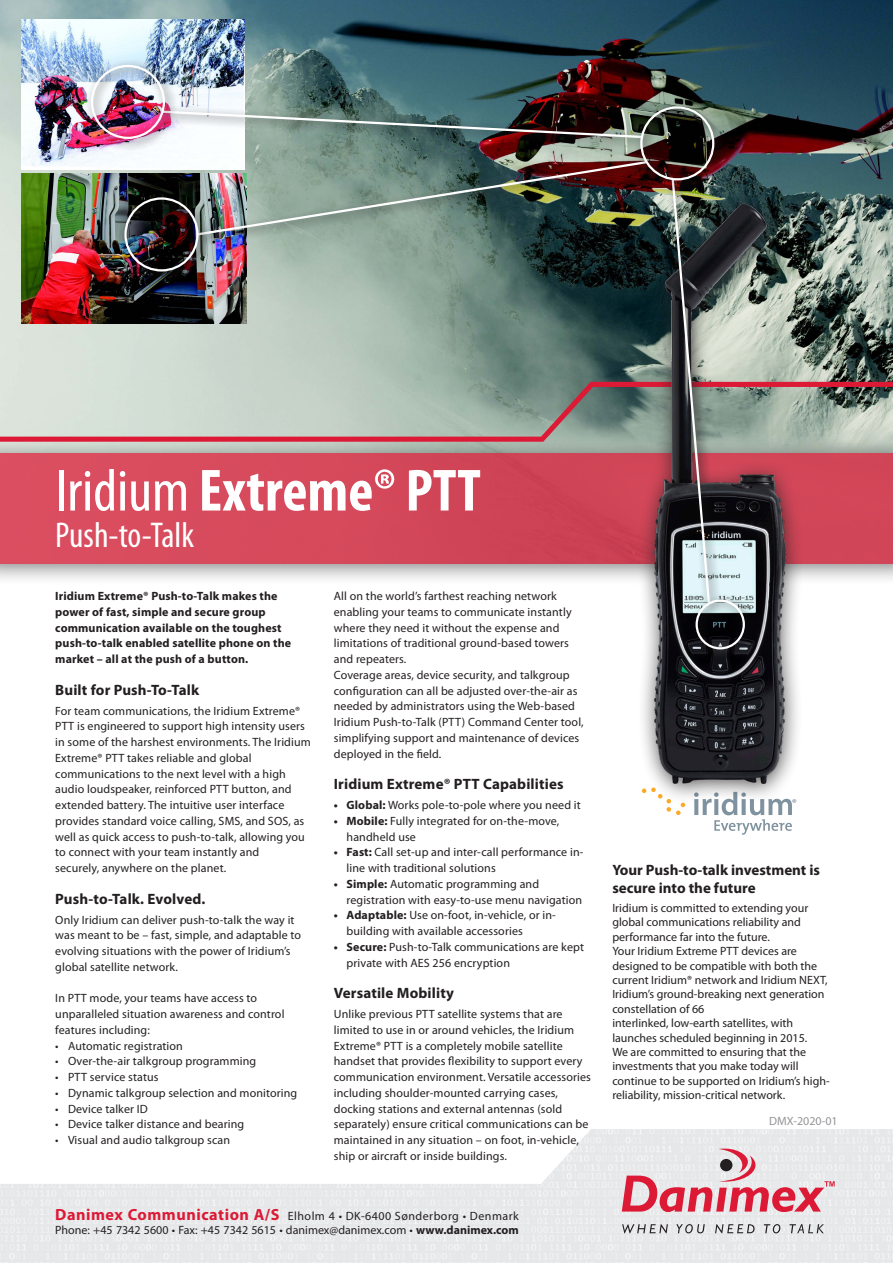
<style>
.page{position:relative;width:893px;height:1263px;background:#fff}
.page>*{position:absolute;margin:0;border:0;box-sizing:border-box;transform-origin:0 0}
.Rubrik_32_33{font:700 condensed 60px "Myriad Pro";color:#fff}
.Rubrik_32_33-2{font:condensed 36px "Myriad Pro";color:#fff}
.Mellembrik_10_12{font:700 15px/18px "Myriad Pro";letter-spacing:.01em;color:#231f20}
.Mellembrik_10_12-2{font:12px/15.8px "Myriad Pro";letter-spacing:.01em;color:#231f20}
.Mellembrik_10_12-3{font:700 12px/15.8px "Myriad Pro";letter-spacing:.01em;color:#231f20}
.t1{font:12px "Myriad Pro";color:#939598}
.s1{font-weight:400}
.s2{font-weight:700}
.s3{font-weight:700;font-size:16.2px;color:#dc1a36}
</style>
<div class="page">
<svg style="left:0;top:1129px;width:893px;height:134px;fill:#eaebec"></svg>
<svg style="left:622px;top:1224px;width:46px;height:9px"></svg>
<svg style="left:676px;top:1224px;width:29px;height:9px"></svg>
<svg style="left:715px;top:1224px;width:40px;height:9px"></svg>
<svg style="left:764px;top:1224px;width:16px;height:9px"></svg>
<svg style="left:789px;top:1224px;width:35px;height:9px"></svg>
<svg style="left:622px;top:1146px;width:213px;height:66px"></svg>
<img style="left:0;top:0;width:893px;height:382px">
<div style="left:0;top:438px;width:893px;height:148px;background:#231f20;opacity:.75"></div>
<div style="left:0;top:453px;width:893px;height:110px;background:#d5495b"></div>
<svg style="left:0;top:382px;width:893px;height:60px"></svg>
<svg style="left:666px;top:804px;width:19px;height:11px"></svg>
<svg style="left:694px;top:804px;width:98px;height:31px"></svg>
<img style="left:21px;top:173px;width:226px;height:151px">
<img style="left:21px;top:19px;width:223px;height:150px">
<div style="left:637px;top:190px;width:167px;height:614px;background:#231f20;opacity:.75"></div>
<img style="left:655px;top:204px;width:131px;height:579px">
<div style="left:156px;top:105px;width:497px;height:45px;background:#231f20;opacity:.75"></div>
<svg style="left:177px;top:109px;width:457px;height:30px"></svg>
<div style="left:191px;top:156px;width:467px;height:91px;background:#231f20;opacity:.75"></div>
<img style="left:194px;top:160px;width:455px;height:77px">
<div style="left:666px;top:173px;width:56px;height:442px;background:#231f20;opacity:.75"></div>
<svg style="left:670px;top:192px;width:41px;height:414px"></svg>
<div style="left:634px;top:100px;width:92px;height:92px;background:#231f20;opacity:.75"></div>
<div style="left:640px;top:106px;width:74px;height:74px;border:2px solid #fff;border-radius:50%"></div>
<div style="left:690px;top:593px;width:66px;height:68px;background:#231f20;opacity:.75"></div>
<div style="left:696px;top:599px;width:49px;height:50px;border:2px solid #fff;border-radius:50%"></div>
<div style="left:85px;top:59px;width:92px;height:92px;background:#231f20;opacity:.75"></div>
<div style="left:91px;top:65px;width:74px;height:74px;border:2px solid #fff;border-radius:50%"></div>
<div style="left:118px;top:191px;width:92px;height:92px;background:#231f20;opacity:.75"></div>
<div style="left:124px;top:197px;width:75px;height:75px;border:2px solid #fff;border-radius:50%"></div>
<p class="Rubrik_32_33" style="left:55px;top:453px;width:427px"><span class="s1">Iridium</span> Extreme® PTT</p>
<p class="Rubrik_32_33-2" style="left:55px;top:514px;width:140px">Push-to-Talk</p>
<p class="Mellembrik_10_12-3" style="left:55px;top:588px;width:237px">Iridium Extreme® Push-to-Talk makes the power of fast, simple and secure group communication available on the toughest push-to-talk enabled satellite phone on the market – all at the push of a button.</p>
<p class="Mellembrik_10_12" style="left:55px;top:680px;width:146px">Built for Push-To-Talk</p>
<p class="Mellembrik_10_12-2" style="left:55px;top:702px;width:257px">For team communications, the Iridium Extreme®<br>PTT is engineered to support high intensity users in some of the harshest environments. The Iridium</p>
<p class="Mellembrik_10_12-2" style="left:55px;top:750px;width:251px">Extreme® PTT takes reliable and global communications to the next level with a high audio loudspeaker, reinforced PTT button, and extended battery. The intuitive user interface provides standard voice calling, SMS, and SOS, as well as quick access to push-to-talk, allowing you to connect with your team instantly and</p>
<p class="Mellembrik_10_12-2" style="left:55px;top:860px;width:172px">securely, anywhere on the planet.</p>
<p class="Mellembrik_10_12" style="left:55px;top:889px;width:152px">Push-to-Talk. Evolved.</p>
<p class="Mellembrik_10_12-2" style="left:55px;top:911px;width:247px">Only Iridium can deliver push-to-talk the way it was meant to be – fast, simple, and adaptable to evolving situations with the power of Iridium’s global satellite network.</p>
<p class="Mellembrik_10_12-2" style="left:55px;top:990px;width:231px">In PTT mode, your teams have access to unparalleled situation awareness and control</p>
<p class="Mellembrik_10_12-2" style="left:55px;top:1022px;width:96px">features including:</p>
<p class="Mellembrik_10_12-2" style="left:55px;top:1037px;width:129px">• Automatic registration</p>
<p class="Mellembrik_10_12-2" style="left:55px;top:1053px;width:203px">• Over-the-air talkgroup programming</p>
<p class="Mellembrik_10_12-2" style="left:55px;top:1069px;width:105px">• PTT service status</p>
<p class="Mellembrik_10_12-2" style="left:55px;top:1085px;width:244px">• Dynamic talkgroup selection and monitoring</p>
<p class="Mellembrik_10_12-2" style="left:55px;top:1100px;width:94px">• Device talker ID</p>
<p class="Mellembrik_10_12-2" style="left:55px;top:1116px;width:191px">• Device talker distance and bearing</p>
<p class="Mellembrik_10_12-2" style="left:55px;top:1132px;width:176px">• Visual and audio talkgroup scan</p>
<p class="Mellembrik_10_12-2" style="left:334px;top:588px;width:224px">All on the world’s farthest reaching network</p>
<p class="Mellembrik_10_12-2" style="left:334px;top:604px;width:239px">enabling your teams to communicate instantly</p>
<p class="Mellembrik_10_12-2" style="left:334px;top:619px;width:227px">where they need it without the expense and</p>
<p class="Mellembrik_10_12-2" style="left:334px;top:635px;width:237px">limitations of traditional ground-based towers</p>
<p class="Mellembrik_10_12-2" style="left:334px;top:651px;width:74px">and repeaters.</p>
<p class="Mellembrik_10_12-2" style="left:334px;top:667px;width:237px">Coverage areas, device security, and talkgroup</p>
<p class="Mellembrik_10_12-2" style="left:334px;top:682px;width:251px">configuration can all be adjusted over-the-air as needed by administrators using the Web-based Iridium Push-to-Talk (PTT) Command Center tool, simplifying support and maintenance of devices deployed in the field.</p>
<p class="Mellembrik_10_12" style="left:334px;top:774px;width:231px">Iridium Extreme® PTT Capabilities</p>
<p class="Mellembrik_10_12-2" style="left:334px;top:797px;width:248px"><span class="s2">• Global:</span> Works pole-to-pole where you need it</p>
<p class="Mellembrik_10_12-2" style="left:347px;top:813px;width:214px;text-indent:-13px"><span class="s2">• Mobile:</span> Fully integrated for on-the-move, handheld use</p>
<p class="Mellembrik_10_12-2" style="left:347px;top:844px;width:238px;text-indent:-13px"><span class="s2">• Fast:</span> Call set-up and inter-call performance in&shy;line with traditional solutions</p>
<p class="Mellembrik_10_12-2" style="left:347px;top:876px;width:237px;text-indent:-13px"><span class="s2">• Simple:</span> Automatic programming and registration with easy-to-use menu navigation</p>
<p class="Mellembrik_10_12-2" style="left:347px;top:907px;width:211px;text-indent:-13px"><span class="s2">• Adaptable:</span> Use on-foot, in-vehicle, or in&shy;building with available accessories</p>
<p class="Mellembrik_10_12-2" style="left:347px;top:939px;width:239px;text-indent:-13px"><span class="s2">• Secure:</span> Push-to-Talk communications are kept private with AES 256 encryption</p>
<p class="Mellembrik_10_12" style="left:334px;top:983px;width:122px">Versatile Mobility</p>
<p class="Mellembrik_10_12-2" style="left:334px;top:1006px;width:250px">Unlike previous PTT satellite systems that are limited to use in or around vehicles, the Iridium Extreme® PTT is a completely mobile satellite handset that provides flexibility to support every</p>
<p class="Mellembrik_10_12-2" style="left:334px;top:1069px;width:259px">communication environment. Versatile accessories including shoulder-mounted carrying cases, docking stations and external antennas (sold separately) ensure critical communications can be</p>
<p class="Mellembrik_10_12-2" style="left:334px;top:1132px;width:247px">maintained in any situation – on foot, in-vehicle, ship or aircraft or inside buildings.</p>
<p class="Mellembrik_10_12-2" style="left:55px;top:1208px;width:465px;line-height:14.4px"><span class="s3">Danimex Communication A/S</span> Elholm 4 • DK-6400 Sønderborg • Denmark<br>Phone: +45 7342 5600 • Fax: +45 7342 5615 • danimex@danimex.com • <span class="s2">www.danimex.com</span></p>
<p class="Mellembrik_10_12" style="left:612px;top:861px;width:209px">Your Push-to-talk investment is secure into the future</p>
<p class="Mellembrik_10_12-2" style="left:612px;top:900px;width:197px;line-height:14.4px">Iridium is committed to extending your global communications reliability and performance far into the future.</p>
<p class="Mellembrik_10_12-2" style="left:612px;top:944px;width:217px;line-height:14.4px">Your Iridium Extreme PTT devices are designed to be compatible with both the current Iridium® network and Iridium NEXT, Iridium’s ground-breaking next generation constellation of 66</p>
<p class="Mellembrik_10_12-2" style="left:612px;top:1016px;width:197px;line-height:14.4px">interlinked, low-earth satellites, with launches scheduled beginning in 2015.</p>
<p class="Mellembrik_10_12-2" style="left:612px;top:1044px;width:219px;line-height:14.4px">We are committed to ensuring that the investments that you make today will continue to be supported on Iridium’s high&shy;reliability, mission-critical network.</p>
<p class="t1" style="left:769px;top:1113px;width:70px">DMX-2020-01</p>
</div>
